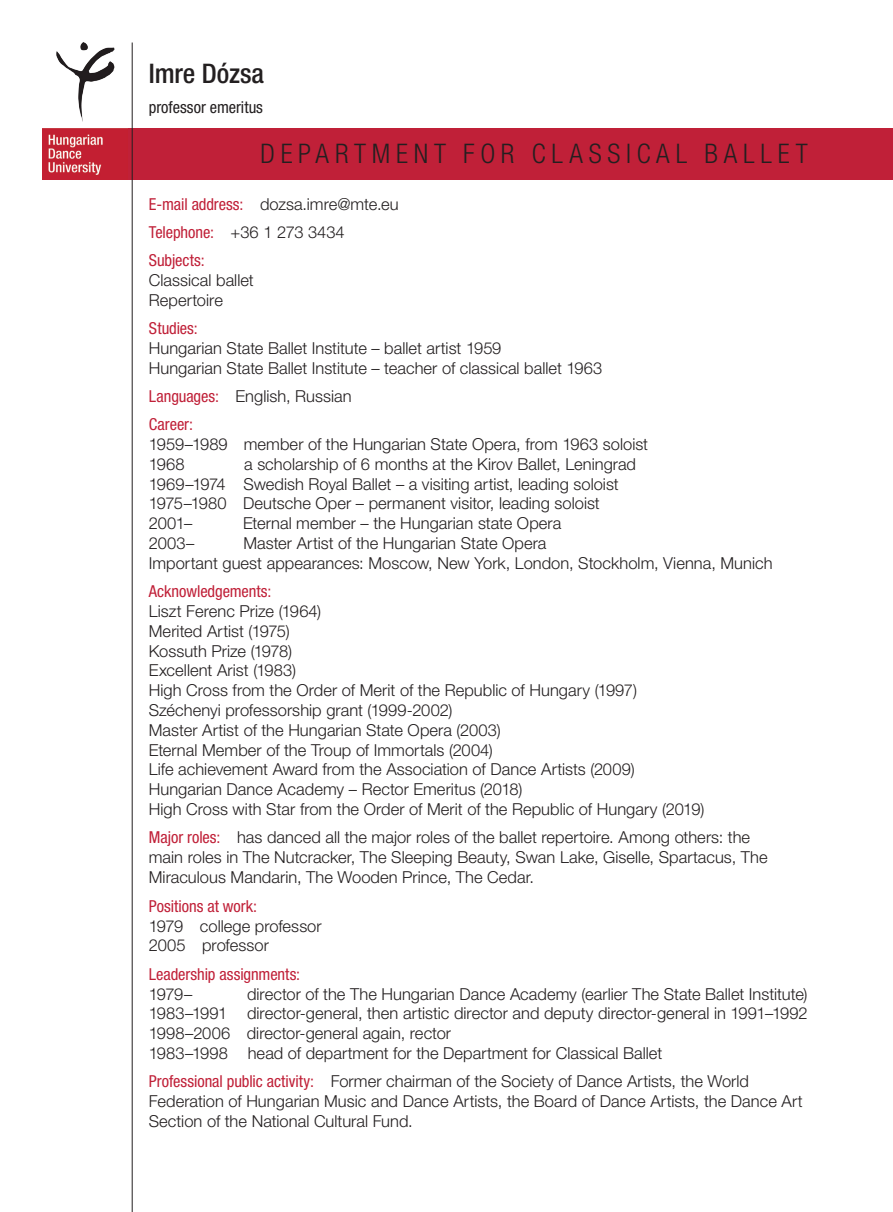
<style>
.page{position:relative;width:893px;height:1212px;background:#fff}
.page>*{position:absolute;margin:0;border:0;box-sizing:border-box;transform-origin:0 0}
.t1{font:300 condensed 27px "Helvetica Neue LT Pro";letter-spacing:.21em;color:#231f20}
.t2{font:500 condensed 27px "Helvetica Neue LT Pro";color:#231f20}
.t3{font:300 16.5px/19.8px "Helvetica Neue LT Pro";color:#231f20}
.t4{font:condensed 16.5px "Helvetica Neue LT Pro";letter-spacing:-.005em;color:#c02038}
.t5{font:condensed 16.5px "Helvetica Neue LT Pro";color:#231f20}
.s1{font-weight:400;font-stretch:condensed;color:#c02038}
</style>
<div class="page">
<div style="left:43px;top:128px;width:850px;height:51px;background:#c02038"></div>
<hr style="left:132px;top:43px;width:1px;height:1169px;background:#231f20">
<img style="left:43px;top:43px;width:85px;height:132px">
<p class="t2" style="left:149px;top:57px;width:117px">Imre Dózsa</p>
<p class="t5" style="left:149px;top:97px;width:116px">professor emeritus</p>
<p class="t1" style="left:261px;top:138px;width:549px">DEPARTMENT FOR CLASSICAL BALLET</p>
<p class="t3" style="left:149px;top:193px;width:251px"><span class="s1">E-mail address:</span> dozsa.imre@mte.eu</p>
<p class="t3" style="left:149px;top:222px;width:197px"><span class="s1">Telephone:</span> +36 1 273 3434</p>
<p class="t4" style="left:149px;top:251px;width:57px">Subjects:</p>
<p class="t3" style="left:149px;top:270px;width:106px">Classical ballet</p>
<p class="t3" style="left:149px;top:290px;width:76px">Repertoire</p>
<p class="t4" style="left:149px;top:319px;width:50px">Studies:</p>
<p class="t3" style="left:149px;top:338px;width:354px">Hungarian State Ballet Institute – ballet artist 1959</p>
<p class="t3" style="left:149px;top:357px;width:455px">Hungarian State Ballet Institute – teacher of classical ballet 1963</p>
<p class="t3" style="left:149px;top:386px;width:204px"><span class="s1">Languages:</span> English, Russian</p>
<p class="t4" style="left:149px;top:415px;width:46px">Career:</p>
<p class="t3" style="left:149px;top:434px;width:501px">1959–1989 member of the Hungarian State Opera, from 1963 soloist</p>
<p class="t3" style="left:149px;top:454px;width:37px">1968</p>
<p class="t3" style="left:244px;top:454px;width:393px">a scholarship of 6 months at the Kirov Ballet, Leningrad</p>
<p class="t3" style="left:149px;top:474px;width:471px">1969–1974 Swedish Royal Ballet – a visiting artist, leading soloist</p>
<p class="t3" style="left:149px;top:493px;width:453px">1975–1980 Deutsche Oper – permanent visitor, leading soloist</p>
<p class="t3" style="left:149px;top:513px;width:45px">2001–</p>
<p class="t3" style="left:243px;top:513px;width:320px">Eternal member – the Hungarian state Opera</p>
<p class="t3" style="left:149px;top:533px;width:47px">2003–</p>
<p class="t3" style="left:243px;top:533px;width:305px">Master Artist of the Hungarian State Opera</p>
<p class="t3" style="left:149px;top:553px;width:625px">Important guest appearances: Moscow, New York, London, Stockholm, Vienna, Munich</p>
<p class="t4" style="left:149px;top:582px;width:124px">Acknowledgements:</p>
<p class="t3" style="left:149px;top:601px;width:174px">Liszt Ferenc Prize (1964)</p>
<p class="t3" style="left:149px;top:621px;width:142px">Merited Artist (1975)</p>
<p class="t3" style="left:149px;top:640px;width:145px">Kossuth Prize (1978)</p>
<p class="t3" style="left:149px;top:660px;width:149px">Excellent Arist (1983)</p>
<p class="t3" style="left:149px;top:680px;width:490px">High Cross from the Order of Merit of the Republic of Hungary (1997)</p>
<p class="t3" style="left:149px;top:700px;width:305px">Széchenyi professorship grant (1999-2002)</p>
<p class="t3" style="left:149px;top:720px;width:353px">Master Artist of the Hungarian State Opera (2003)</p>
<p class="t3" style="left:149px;top:739px;width:346px">Eternal Member of the Troup of Immortals (2004)</p>
<p class="t3" style="left:149px;top:759px;width:487px">Life achievement Award from the Association of Dance Artists (2009)</p>
<p class="t3" style="left:149px;top:779px;width:375px">Hungarian Dance Academy – Rector Emeritus (2018)</p>
<p class="t3" style="left:149px;top:799px;width:557px">High Cross with Star from the Order of Merit of the Republic of Hungary (2019)</p>
<p class="t3" style="left:149px;top:827px;width:620px"><span class="s1">Major roles:</span> has danced all the major roles of the ballet repertoire. Among others: the main roles in The Nutcracker, The Sleeping Beauty, Swan Lake, Giselle, Spartacus, The<br>Miraculous Mandarin, The Wooden Prince, The Cedar.</p>
<p class="t4" style="left:149px;top:896px;width:110px">Positions at work:</p>
<p class="t3" style="left:149px;top:915px;width:174px">1979 college professor</p>
<p class="t3" style="left:149px;top:935px;width:122px">2005 professor</p>
<p class="t4" style="left:149px;top:964px;width:153px">Leadership assignments:</p>
<p class="t3" style="left:149px;top:983px;width:45px">1979–</p>
<p class="t3" style="left:247px;top:983px;width:562px">director of the The Hungarian Dance Academy (earlier The State Ballet Institute)</p>
<p class="t3" style="left:149px;top:1003px;width:660px">1983–1991 director-general, then artistic director and deputy director-general in 1991–1992</p>
<p class="t3" style="left:149px;top:1023px;width:304px">1998–2006 director-general again, rector</p>
<p class="t3" style="left:149px;top:1043px;width:515px">1983–1998 head of department for the Department for Classical Ballet</p>
<p class="t3" style="left:149px;top:1071px;width:655px"><span class="s1">Professional public activity:</span> Former chairman of the Society of Dance Artists, the World<br>Federation of Hungarian Music and Dance Artists, the Board of Dance Artists, the Dance Art<br>Section of the National Cultural Fund.</p>
</div>
